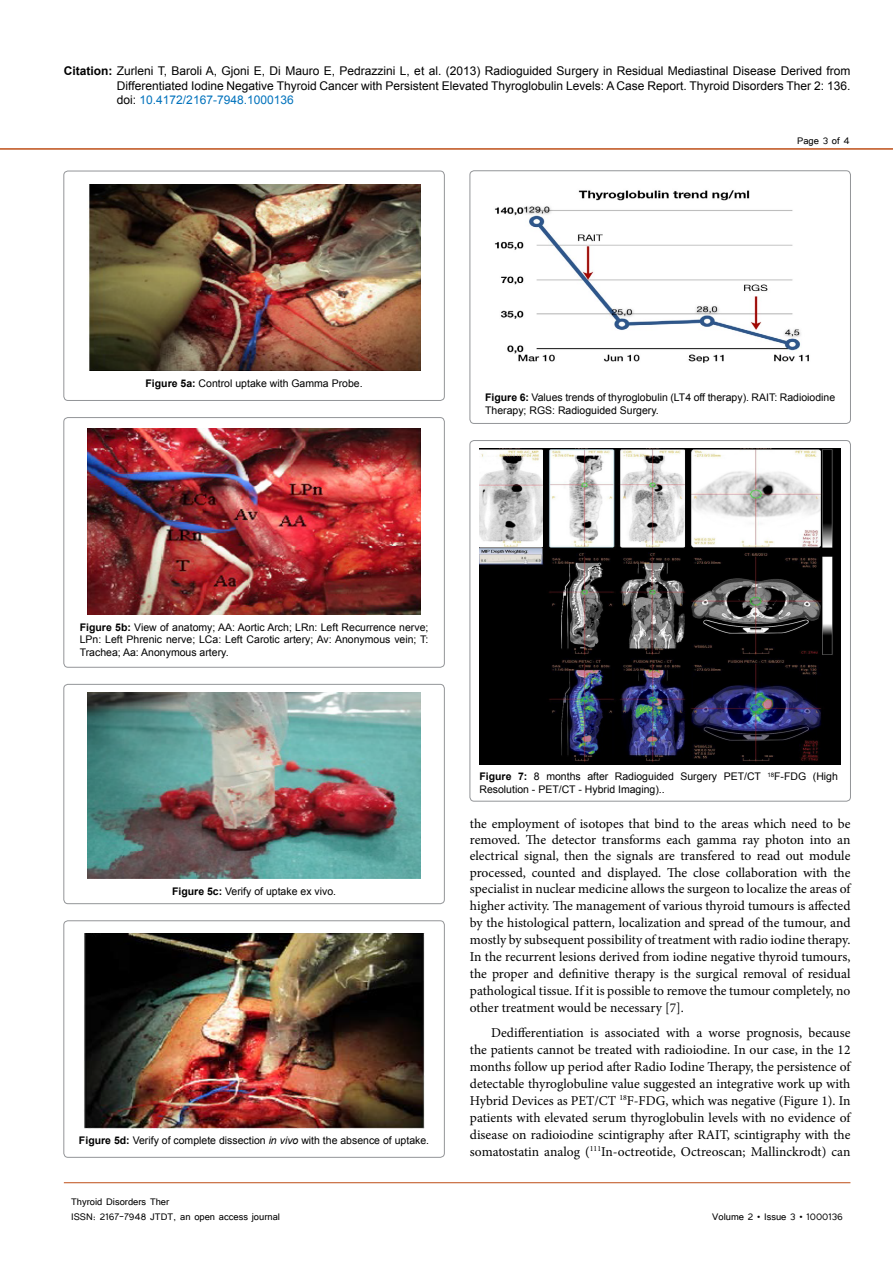
<style>
.page{position:relative;width:893px;height:1263px;background:#fff}
.page>*{position:absolute;margin:0;border:0;box-sizing:border-box;transform-origin:0 0}
.t1{font:13.5px/16.6px "Minion Pro";color:#000;text-align:justify}
.t2{font:12px/14.4px "Arial";color:#000;text-align:justify}
.t3{font:12px/14.4px "Tunga";color:#000}
.t4{font:10.5px/12.6px "Arial";color:#000}
.s1{font-weight:700}
.s2{color:#0072bc}
.s3{font-style:italic}
</style>
<div class="page">
<hr style="left:0;top:148px;width:893px;height:2px;background:#be4f18">
<hr style="left:64px;top:1182px;width:786px;height:1px;background:#be4f18">
<div style="left:64px;top:171px;width:380px;height:229px;border:1px solid #939598;border-radius:4px"></div>
<img style="left:89px;top:185px;width:332px;height:186px">
<div style="left:64px;top:417px;width:380px;height:250px;border:1px solid #939598;border-radius:4px"></div>
<img style="left:88px;top:429px;width:333px;height:186px">
<div style="left:64px;top:684px;width:380px;height:220px;border:1px solid #939598;border-radius:4px"></div>
<img style="left:88px;top:693px;width:333px;height:186px">
<div style="left:64px;top:921px;width:380px;height:236px;border:1px solid #939598;border-radius:4px"></div>
<img style="left:84px;top:934px;width:340px;height:194px">
<div style="left:470px;top:171px;width:380px;height:252px;border:1px solid #939598;border-radius:4px"></div>
<img style="left:494px;top:190px;width:315px;height:173px">
<div style="left:470px;top:440px;width:380px;height:361px;border:1px solid #939598;border-radius:4px"></div>
<img style="left:479px;top:449px;width:361px;height:315px">
<p class="t2" style="left:117px;top:64px;width:735px;text-indent:-53px"><span class="s1">Citation:</span> Zurleni T, Baroli A, Gjoni E, Di Mauro E, Pedrazzini L, et al. (2013) Radioguided Surgery in Residual Mediastinal Disease Derived from Differentiated Iodine Negative Thyroid Cancer with Persistent Elevated Thyroglobulin Levels: A Case Report. Thyroid Disorders Ther 2: 136. doi: <span class="s2">10.4172/2167-7948.1000136</span></p>
<p class="t3" style="left:797px;top:133px;width:54px">Page 3 of 4</p>
<p class="t4" style="left:146px;top:377px;width:219px"><span class="s1">Figure 5a:</span> Control uptake with Gamma Probe.</p>
<p class="t4" style="left:485px;top:391px;width:352px"><span class="s1">Figure 6:</span> Values trends of thyroglobulin (LT4 off therapy). RAIT: Radioiodine<br>Therapy; RGS: Radioguided Surgery.</p>
<p class="t4" style="left:80px;top:621px;width:350px;text-align:justify"><span class="s1">Figure 5b:</span> View of anatomy; AA: Aortic Arch; LRn: Left Recurrence nerve; LPn: Left Phrenic nerve; LCa: Left Carotic artery; Av: Anonymous vein; T:<br>Trachea; Aa: Anonymous artery.</p>
<p class="t4" style="left:172px;top:885px;width:165px"><span class="s1">Figure 5c:</span> Verify of uptake ex vivo.</p>
<p class="t4" style="left:79px;top:1134px;width:352px"><span class="s1">Figure 5d:</span> Verify of complete dissection <span class="s3">in vivo</span> with the absence of uptake.</p>
<p class="t3" style="left:71px;top:1194px;width:210px">Thyroid Disorders Ther<br>ISSN: 2167-7948 JTDT, an open access journal</p>
<p class="t4" style="left:479px;top:770px;width:360px"><span class="s1">Figure 7:</span> 8 months after Radioguided Surgery PET/CT <sup>18</sup>F-FDG (High<br>Resolution - PET/CT - Hybrid Imaging)..</p>
<p class="t1" style="left:470px;top:815px;width:382px">the employment of isotopes that bind to the areas which need to be removed. The detector transforms each gamma ray photon into an electrical signal, then the signals are transfered to read out module processed, counted and displayed. The close collaboration with the specialist in nuclear medicine allows the surgeon to localize the areas of higher activity. The management of various thyroid tumours is affected by the histological pattern, localization and spread of the tumour, and mostly by subsequent possibility of treatment with radio iodine therapy.<br>In the recurrent lesions derived from iodine negative thyroid tumours, the proper and definitive therapy is the surgical removal of residual pathological tissue. If it is possible to remove the tumour completely, no other treatment would be necessary [7].</p>
<p class="t1" style="left:470px;top:1024px;width:382px;text-indent:21px">Dedifferentiation is associated with a worse prognosis, because the patients cannot be treated with radioiodine. In our case, in the 12 months follow up period after Radio Iodine Therapy, the persistence of detectable thyroglobuline value suggested an integrative work up with Hybrid Devices as PET/CT <sup>18</sup>F-FDG, which was negative (Figure 1). In patients with elevated serum thyroglobulin levels with no evidence of disease on radioiodine scintigraphy after RAIT, scintigraphy with the somatostatin analog (<sup>111</sup>In-octreotide, Octreoscan; Mallinckrodt) can</p>
<p class="t3" style="left:712px;top:1208px;width:132px">Volume 2 • Issue 3 • 1000136</p>
</div>
